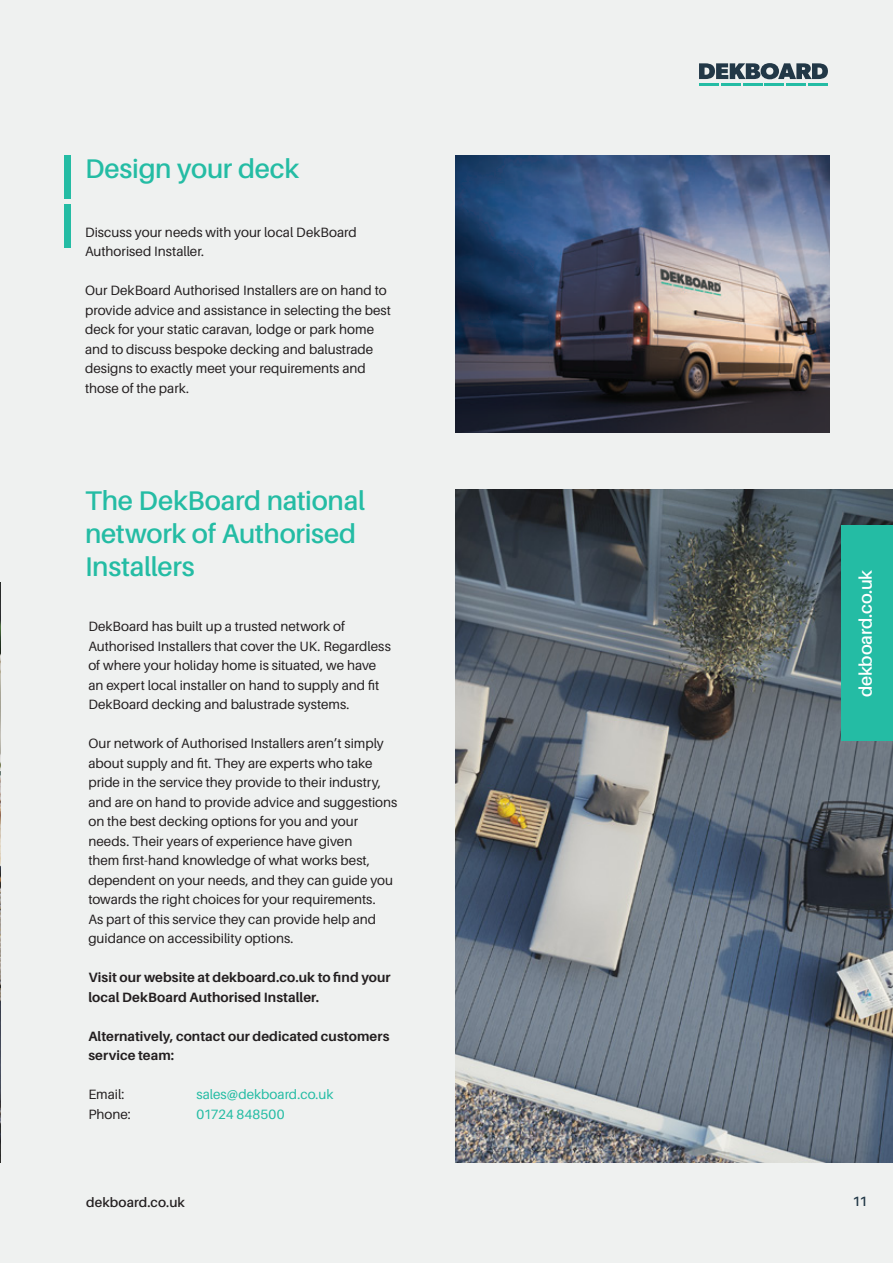
<style>
.page{position:relative;width:893px;height:1263px;background:#eff1f0}
.page>*{position:absolute;margin:0;border:0;box-sizing:border-box;transform-origin:0 0}
.t1{font:600 27px/33px "Aileron";letter-spacing:-.01em;color:#24bca4}
.t2{font:600 18px "Aileron";letter-spacing:-.01em;color:#fff}
.t3{font:13.5px/19.5px "Aileron";color:#231f20}
.t4{font:700 13.5px/19.5px "Aileron";letter-spacing:.005em;color:#231f20}
.t5{font:13.5px "Aileron";letter-spacing:.005em;color:#24bca4}
.t6{font:600 13.5px "Aileron";letter-spacing:.005em;color:#231f20}
.t7{font:600 13.5px "Aileron";color:#223847}
</style>
<div class="page">
<img style="left:455px;top:489px;width:438px;height:673px">
<hr style="left:699px;top:83px;width:19px;height:3px;background:#24bca4">
<hr style="left:721px;top:83px;width:19px;height:3px;background:#24bca4">
<hr style="left:743px;top:83px;width:19px;height:3px;background:#24bca4">
<hr style="left:765px;top:83px;width:19px;height:3px;background:#24bca4">
<hr style="left:787px;top:83px;width:19px;height:3px;background:#24bca4">
<hr style="left:809px;top:83px;width:19px;height:3px;background:#24bca4">
<svg style="left:699px;top:63px;width:129px;height:16px"></svg>
<div style="left:842px;top:526px;width:51px;height:215px;background:#24bca4"></div>
<div style="left:64px;top:155px;width:6px;height:43px;background:#24bca4"></div>
<div style="left:64px;top:204px;width:6px;height:43px;background:#24bca4"></div>
<img style="left:455px;top:155px;width:374px;height:278px">
<img style="left:0;top:583px;width:1px;height:579px">
<h1 class="t1" style="left:85px;top:153px;width:216px">Design your deck</h1>
<p class="t3" style="left:85px;top:223px;width:273px">Discuss your needs with your local DekBoard<br>Authorised Installer.</p>
<p class="t3" style="left:85px;top:281px;width:307px">Our DekBoard Authorised Installers are on hand to provide advice and assistance in selecting the best deck for your static caravan, lodge or park home and to discuss bespoke decking and balustrade designs to exactly meet your requirements and those of the park.</p>
<h1 class="t1" style="left:85px;top:484px;width:282px">The DekBoard national network of Authorised<br>Installers</h1>
<p class="t3" style="left:88px;top:617px;width:304px">DekBoard has built up a trusted network of Authorised Installers that cover the UK. Regardless of where your holiday home is situated, we have an expert local installer on hand to supply and fit DekBoard decking and balustrade systems.</p>
<p class="t3" style="left:88px;top:734px;width:311px">Our network of Authorised Installers aren’t simply about supply and fit. They are experts who take pride in the service they provide to their industry, and are on hand to provide advice and suggestions on the best decking options for you and your needs. Their years of experience have given<br>them first-hand knowledge of what works best, dependent on your needs, and they can guide you towards the right choices for your requirements.<br>As part of this service they can provide help and guidance on accessibility options.</p>
<p class="t4" style="left:88px;top:968px;width:304px">Visit our website at dekboard.co.uk to find your local DekBoard Authorised Installer.</p>
<p class="t4" style="left:88px;top:1026px;width:302px">Alternatively, contact our dedicated customers service team:</p>
<p class="t3" style="left:88px;top:1085px;width:38px">Email:</p>
<p class="t5" style="left:196px;top:1087px;width:139px">sales@dekboard.co.uk</p>
<p class="t3" style="left:88px;top:1104px;width:44px">Phone:</p>
<p class="t5" style="left:196px;top:1107px;width:90px">01724 848500</p>
<h2 class="t2" style="left:856px;top:697px;width:129px;rotate:-90deg">dekboard.co.uk</h2>
<p class="t6" style="left:86px;top:1195px;width:100px">dekboard.co.uk</p>
<p class="t7" style="left:852px;top:1193px;width:16px">11</p>
</div>
